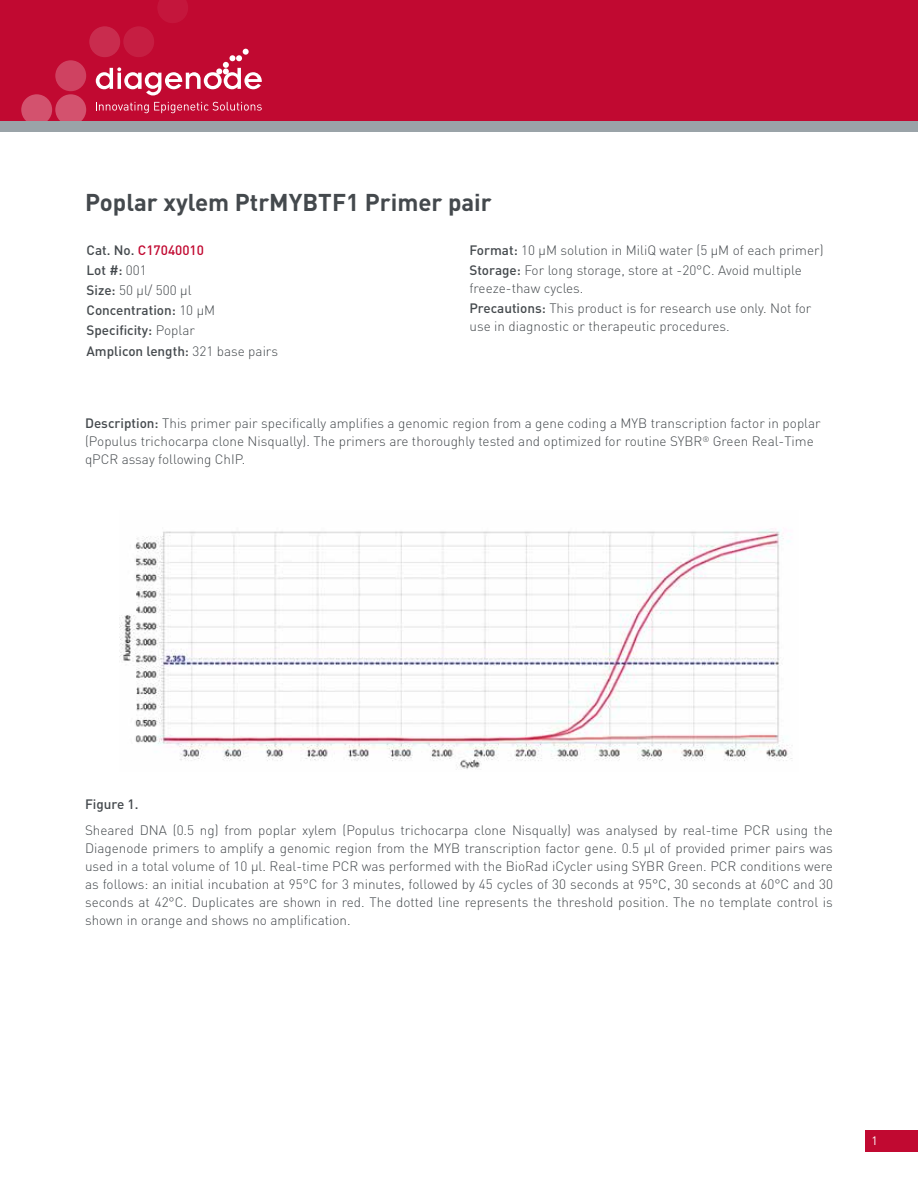
<style>
.page{position:relative;width:918px;height:1188px;background:#fff}
.page>*{position:absolute;margin:0;border:0;box-sizing:border-box;transform-origin:0 0}
.t1{font:700 24px "DIN";color:#44494d}
.t2{font:300 13.5px/18px "DIN";color:#44494d}
.t3{font:500 13.5px/20.1px "DIN";color:#44494d}
.t4{font:12px "DIN";color:#fff}
.s1{color:#c10931}
.s2{font-weight:300}
.s3{font-weight:500}
</style>
<div class="page">
<div style="left:865px;top:1131px;width:53px;height:21px;background:#c10931"></div>
<div style="left:0;top:0;width:918px;height:121px;background:#c10931"></div>
<div style="left:55px;top:94px;width:31px;height:31px;background:#d3526e;border-radius:50%"></div>
<div style="left:21px;top:94px;width:31px;height:31px;background:#d3526e;border-radius:50%"></div>
<div style="left:55px;top:60px;width:31px;height:31px;background:#cf4261;border-radius:50%"></div>
<div style="left:89px;top:26px;width:31px;height:31px;background:#c92c4e;border-radius:50%"></div>
<div style="left:123px;top:26px;width:31px;height:31px;background:#c61e42;border-radius:50%"></div>
<svg style="left:158px;top:0;width:30px;height:23px"></svg>
<div style="left:0;top:121px;width:918px;height:11px;background:#9aa3a8"></div>
<svg style="left:96px;top:49px;width:166px;height:46px"></svg>
<svg style="left:96px;top:102px;width:166px;height:11px"></svg>
<img style="left:119px;top:528px;width:673px;height:241px">
<h1 class="t1" style="left:85px;top:187px;width:408px">Poplar xylem PtrMYBTF1 Primer pair</h1>
<p class="t3" style="left:87px;top:240px;width:193px">Cat. No. <span class="s1">C17040010<br></span>Lot #: <span class="s2">001<br></span>Size: <span class="s2">50 µ l/ 500 µ l<br></span>Concentration: <span class="s2">10 µ M<br></span>Specificity: <span class="s2">Poplar<br></span>Amplicon length: <span class="s2">321 base pairs</span></p>
<p class="t2" style="left:469px;top:240px;width:356px;line-height:20.1px"><span class="s3">Format:</span> 10 µ M solution in MiliQ water (5 µ M of each primer)<br><span class="s3">Storage:</span> For long storage, store at -20°C. Avoid multiple</p>
<p class="t2" style="left:469px;top:278px;width:344px;line-height:20.1px">freeze-thaw cycles.<br><span class="s3">Precautions:</span> This product is for research use only. Not for</p>
<p class="t2" style="left:469px;top:317px;width:262px">use in diagnostic or therapeutic procedures.</p>
<p class="t2" style="left:85px;top:414px;width:737px"><span class="s3">Description:</span> This primer pair specifically amplifies a genomic region from a gene coding a MYB transcription factor in poplar (Populus trichocarpa clone Nisqually). The primers are thoroughly tested and optimized for routine SYBR<sup>®</sup> Green Real-Time qPCR assay following ChIP.</p>
<p class="t3" style="left:85px;top:793px;width:55px">Figure 1.</p>
<p class="t2" style="left:85px;top:821px;width:749px;text-align:justify">Sheared DNA (0.5 ng) from poplar xylem (Populus trichocarpa clone Nisqually) was analysed by real-time PCR using the Diagenode primers to amplify a genomic region from the MYB transcription factor gene. 0.5 μl of provided primer pairs was used in a total volume of 10 μl. Real-time PCR was performed with the BioRad iCycler using SYBR Green. PCR conditions were as follows: an initial incubation at 95°C for 3 minutes, followed by 45 cycles of 30 seconds at 95°C, 30 seconds at 60°C and 30 seconds at 42°C. Duplicates are shown in red. The dotted line represents the threshold position. The no template control is shown in orange and shows no amplification.</p>
<p class="t4" style="left:871px;top:1133px;width:8px">1</p>
</div>
